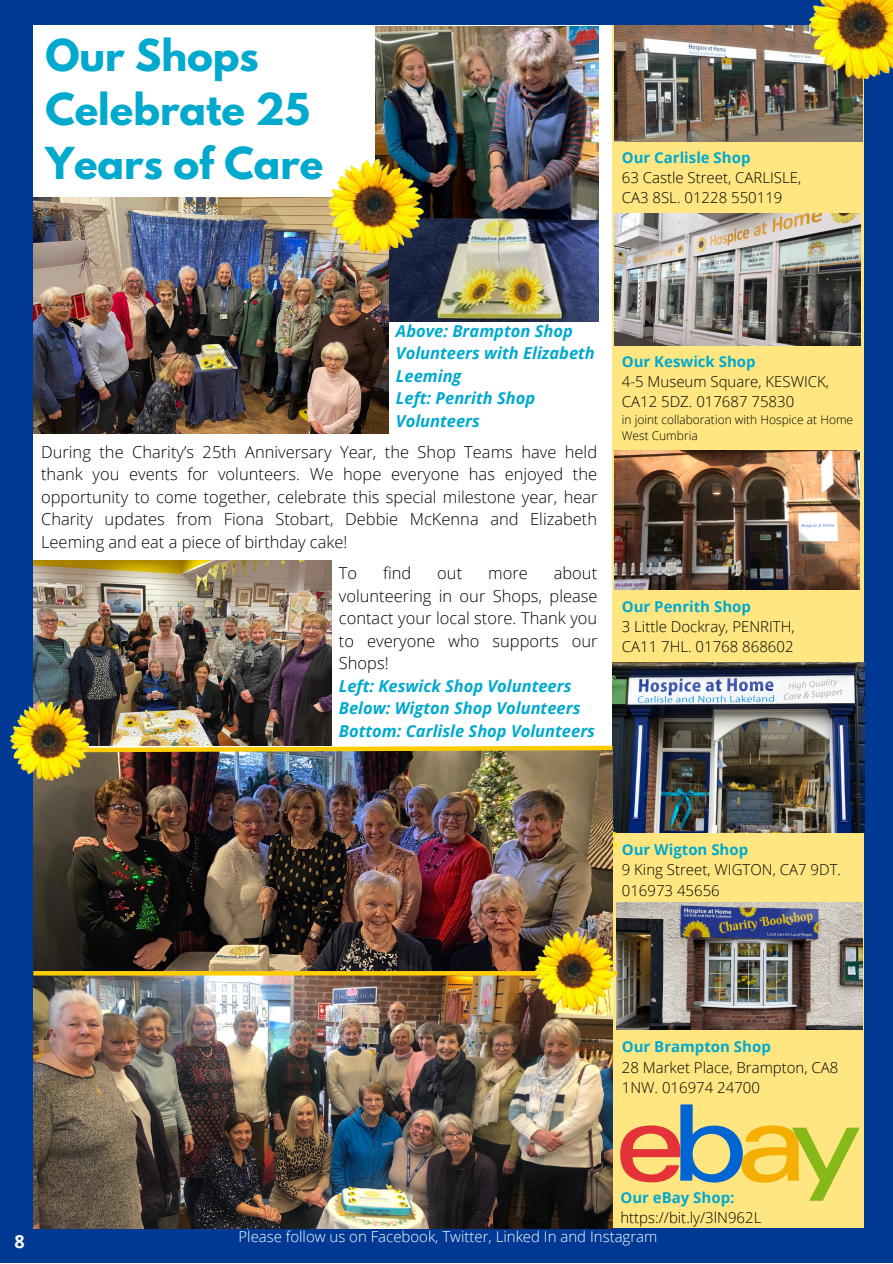
<style>
.page{position:relative;width:893px;height:1264px;background:#fff}
.page>*{position:absolute;margin:0;border:0;box-sizing:border-box;transform-origin:0 0}
.t1{font:700 39px/54px "League Spartan";color:#00a9ce}
.t2{font:700 18px "Open Sans";color:#fff}
.t3{font:300 16.5px/22.5px "Open Sans";color:#000;text-align:justify}
.t4{font:italic 700 16.5px/22.5px "Open Sans";color:#00a9ce}
.t5{font:300 15px/20.2px "Open Sans";color:#000}
.t6{font:700 15px "Open Sans";color:#00a9ce}
.t7{font:300 15px "Open Sans";color:#fff}
.t8{font:300 12px/16px "Open Sans";color:#000}
.s1{font-weight:700;color:#00a9ce}
</style>
<div class="page">
<div style="left:0;top:0;width:892px;height:1262px;background:#003993"></div>
<div style="left:33px;top:25px;width:830px;height:1202px;background:#fff"></div>
<img style="left:376px;top:27px;width:222px;height:294px">
<div style="left:612px;top:25px;width:251px;height:1202px;background:#ffe681"></div>
<img style="left:612px;top:663px;width:252px;height:169px">
<img style="left:614px;top:25px;width:248px;height:116px">
<img style="left:614px;top:214px;width:246px;height:131px">
<img style="left:614px;top:450px;width:245px;height:140px">
<img style="left:617px;top:902px;width:245px;height:127px">
<img style="left:809px;top:0;width:83px;height:79px">
<img style="left:612px;top:806px;width:5px;height:69px">
<svg style="left:620px;top:1104px;width:239px;height:96px"></svg>
<img style="left:33px;top:754px;width:579px;height:217px">
<img style="left:33px;top:197px;width:356px;height:236px">
<img style="left:33px;top:975px;width:579px;height:253px">
<img style="left:329px;top:160px;width:94px;height:93px">
<hr style="left:33px;top:971px;width:584px;height:4px;background:#ffcd00">
<img style="left:33px;top:560px;width:298px;height:183px">
<img style="left:89px;top:743px;width:528px;height:11px">
<img style="left:10px;top:702px;width:79px;height:78px">
<img style="left:535px;top:931px;width:79px;height:79px">
<p class="t1" style="left:45px;top:33px;width:279px">Our Shops<br>Celebrate 25<br>Years of Care</p>
<p class="t6" style="left:621px;top:147px;width:130px">Our Carlisle Shop</p>
<p class="t5" style="left:621px;top:167px;width:181px">63 Castle Street, CARLISLE,<br>CA3 8SL. 01228 550119</p>
<p class="t4" style="left:396px;top:319px;width:200px">Above: Brampton Shop<br>Volunteers with Elizabeth<br>Leeming</p>
<p class="t4" style="left:396px;top:386px;width:141px">Left: Penrith Shop<br>Volunteers</p>
<p class="t3" style="left:41px;top:440px;width:558px">During the Charity’s 25th Anniversary Year, the Shop Teams have held thank you events for volunteers. We hope everyone has enjoyed the opportunity to come together, celebrate this special milestone year, hear Charity updates from Fiona Stobart, Debbie McKenna and Elizabeth Leeming and eat a piece of birthday cake!</p>
<p class="t3" style="left:339px;top:561px;width:20px">To</p>
<p class="t3" style="left:383px;top:561px;width:30px">find</p>
<p class="t3" style="left:437px;top:561px;width:26px">out</p>
<p class="t3" style="left:488px;top:561px;width:41px">more</p>
<p class="t3" style="left:339px;top:561px;width:260px;text-indent:215px">about volunteering in our Shops, please contact your local store. Thank you to everyone who supports our Shops!</p>
<p class="t4" style="left:339px;top:674px;width:234px">Left: Keswick Shop Volunteers</p>
<p class="t4" style="left:339px;top:696px;width:243px">Below: Wigton Shop Volunteers</p>
<p class="t4" style="left:339px;top:719px;width:258px">Bottom: Carlisle Shop Volunteers</p>
<p class="t6" style="left:621px;top:351px;width:135px">Our Keswick Shop</p>
<p class="t5" style="left:621px;top:371px;width:209px">4-5 Museum Square, KESWICK,<br>CA12 5DZ. 017687 75830</p>
<p class="t8" style="left:621px;top:411px;width:233px">in joint collaboration with Hospice at Home<br>West Cumbria</p>
<p class="t6" style="left:621px;top:596px;width:131px">Our Penrith Shop</p>
<p class="t5" style="left:621px;top:616px;width:174px">3 Little Dockray, PENRITH,<br>CA11 7HL. 01768 868602</p>
<p class="t6" style="left:621px;top:839px;width:128px">Our Wigton Shop</p>
<p class="t5" style="left:621px;top:859px;width:221px">9 King Street, WIGTON, CA7 9DT.<br>016973 45656</p>
<p class="t6" style="left:621px;top:1036px;width:150px">Our Brampton Shop</p>
<p class="t5" style="left:621px;top:1056px;width:218px">28 Market Place, Brampton, CA8<br>1NW. 016974 24700</p>
<p class="t5" style="left:620px;top:1186px;width:142px"><span class="s1">Our eBay Shop: </span>https://bit.ly/3lN962L</p>
<p class="t2" style="left:14px;top:1228px;width:12px">8</p>
<p class="t7" style="left:238px;top:1226px;width:420px">Please follow us on Facebook, Twitter, Linked In and Instagram</p>
</div>
